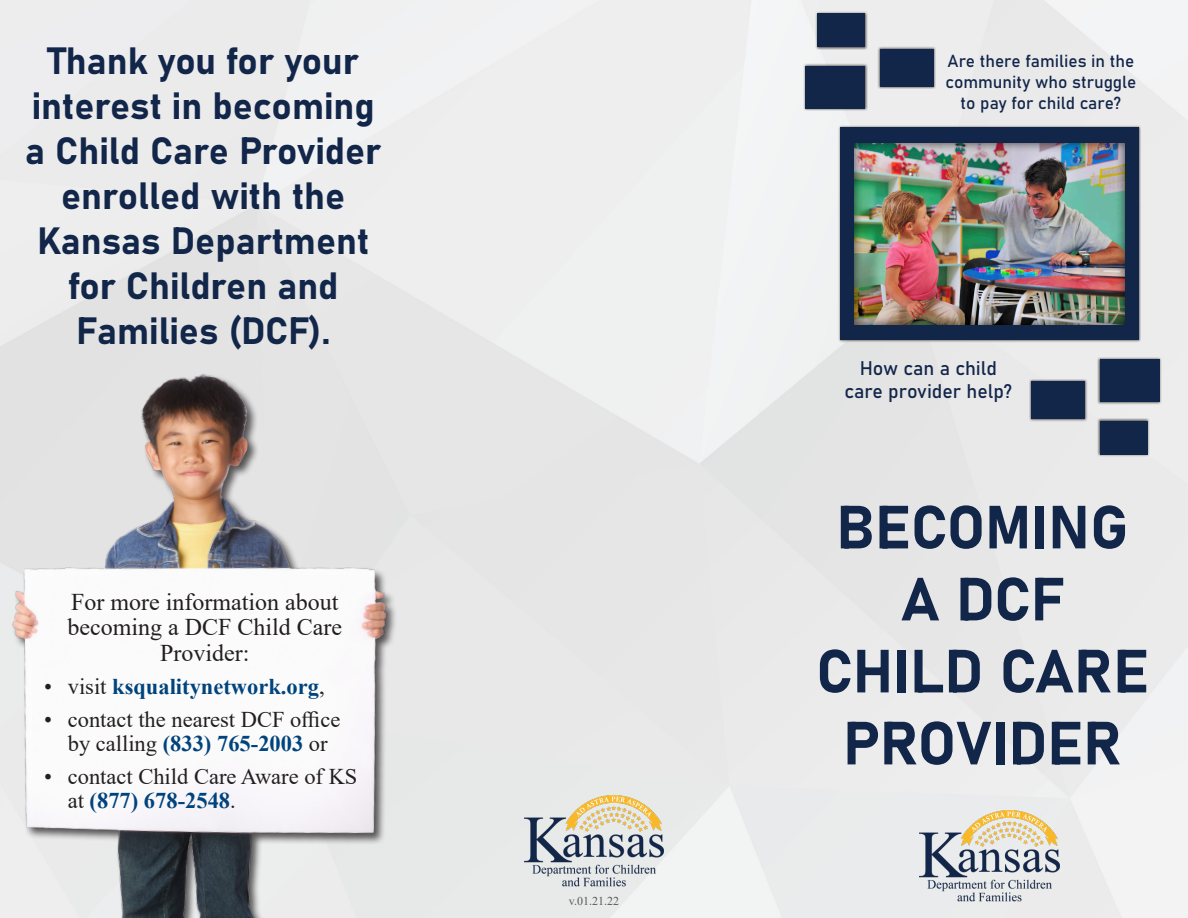
<style>
.page{position:relative;width:1188px;height:918px;background:#fff}
.page>*{position:absolute;margin:0;border:0;box-sizing:border-box;transform-origin:0 0}
.t1{font:60px/72px "Bahnschrift";color:#12264a;text-align:center}
.t2{font:37.5px/45px "Bahnschrift";color:#12264a;text-align:center}
.t3{font:24px/25.5px "Times New Roman";color:#231f20;text-align:center}
.t4{font:22.5px/24px "Times New Roman";color:#231f20;text-align:center}
.t5{font:700 22.5px "Times New Roman";color:#00437d}
.t6{font:19.5px/23.4px "Bahnschrift";color:#12264a;text-align:center}
.t7{font:17.25px/20.7px "Bahnschrift";color:#12264a;text-align:center}
.t8{font:12px "Times New Roman";color:#57585a}
.s1{font-weight:400;color:#231f20}
.s2{font-weight:700;color:#00437d}
</style>
<div class="page">
<img style="left:0;top:0;width:1188px;height:918px">
<img style="left:0;top:332px;width:401px;height:586px">
<div style="left:838px;top:125px;width:303px;height:217px;background:#231f20;opacity:.75"></div>
<div style="left:840px;top:128px;width:299px;height:212px;background:#12264a"></div>
<div style="left:803px;top:64px;width:65px;height:47px;background:#231f20;opacity:.75"></div>
<div style="left:806px;top:66px;width:59px;height:43px;background:#12264a"></div>
<div style="left:1097px;top:357px;width:65px;height:47px;background:#231f20;opacity:.75"></div>
<div style="left:1100px;top:359px;width:60px;height:43px;background:#12264a"></div>
<div style="left:878px;top:46px;width:58px;height:43px;background:#231f20;opacity:.75"></div>
<div style="left:880px;top:49px;width:53px;height:38px;background:#12264a"></div>
<div style="left:1029px;top:379px;width:58px;height:43px;background:#231f20;opacity:.75"></div>
<div style="left:1032px;top:381px;width:53px;height:38px;background:#12264a"></div>
<div style="left:815px;top:11px;width:53px;height:39px;background:#231f20;opacity:.75"></div>
<div style="left:817px;top:14px;width:48px;height:33px;background:#12264a"></div>
<div style="left:1097px;top:418px;width:53px;height:39px;background:#231f20;opacity:.75"></div>
<div style="left:1100px;top:421px;width:48px;height:33px;background:#12264a"></div>
<img style="left:524px;top:796px;width:140px;height:94px">
<img style="left:907px;top:807px;width:164px;height:103px">
<img style="left:854px;top:143px;width:271px;height:181px">
<h2 class="t2" style="left:25px;top:38px;width:358px">Thank you for your interest in becoming a Child Care Provider enrolled with the<br>Kansas Department for Children and<br>Families (DCF).</h2>
<p class="t7" style="left:945px;top:51px;width:193px">Are there families in the community who struggle to pay for child care?</p>
<p class="t6" style="left:844px;top:356px;width:170px">How can a child care provider help?</p>
<p class="t3" style="left:67px;top:588px;width:276px">For more information about becoming a DCF Child Care<br>Provider:</p>
<p class="t5" style="left:44px;top:670px;width:282px"><span class="s1">• visit</span> ksqualitynetwork.org<span class="s1">,</span></p>
<p class="t4" style="left:44px;top:707px;width:298px">• contact the nearest DCF office by calling <span class="s2">(833) 765-2003</span> or</p>
<p class="t4" style="left:68px;top:764px;width:291px;text-align:left;text-indent:-23px">• contact Child Care Aware of KS at <span class="s2">(877) 678-2548</span>.</p>
<p class="t8" style="left:569px;top:892px;width:52px">v.01.21.22</p>
<h1 class="t1" style="left:816px;top:491px;width:334px">BECOMING<br>A DCF<br>CHILD CARE<br>PROVIDER</h1>
</div>
